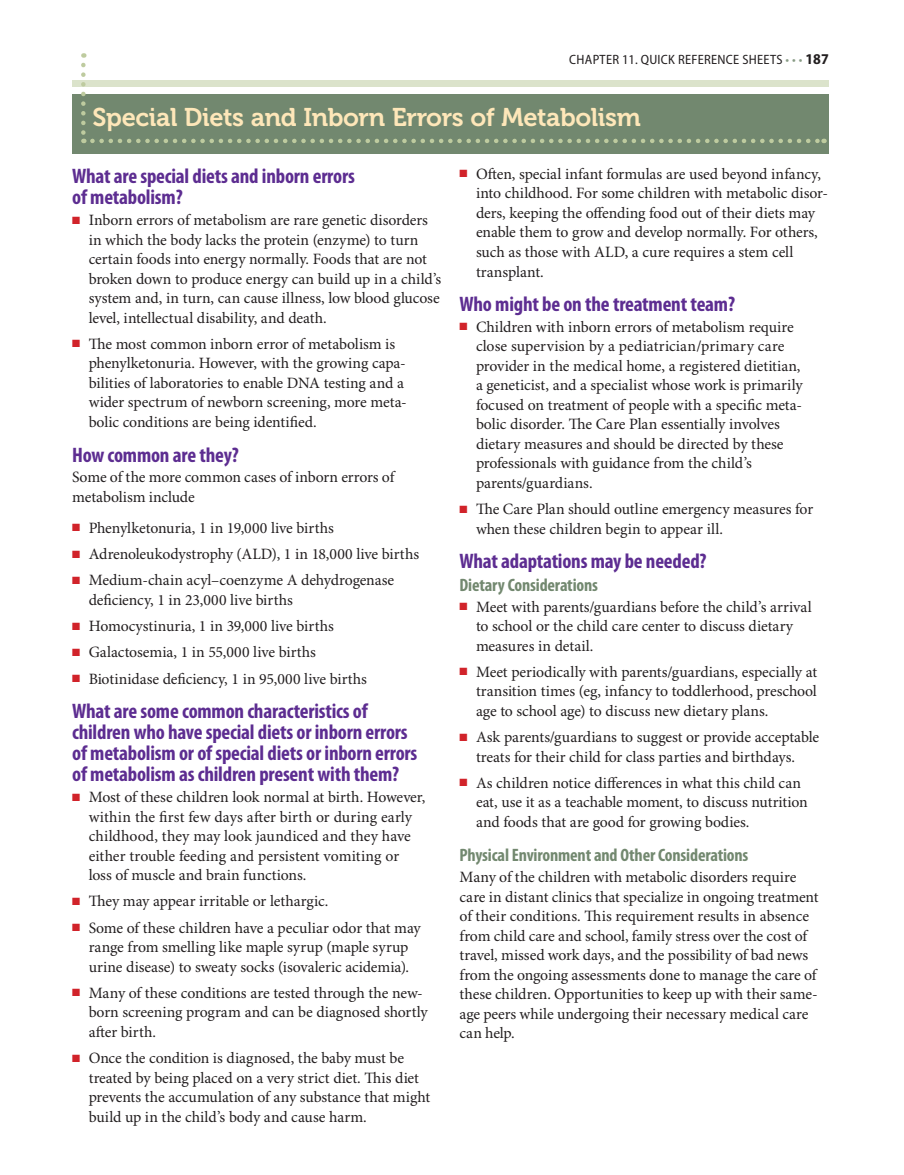
<style>
.page{position:relative;width:904px;height:1175px;background:#fff}
.page>*{position:absolute;margin:0;border:0;box-sizing:border-box;transform-origin:0 0}
.t1{font:25.5px "Museo 700";letter-spacing:-.015em;color:#fee7b9}
.t2{font:700 condensed 21px/21px "Myriad Pro";letter-spacing:-.01em;color:#5d2d91}
.t3{font:700 condensed 18px "Myriad Pro";letter-spacing:-.01em;color:#72886f}
.t4{font:15.75px/19.5px "Minion Pro";letter-spacing:-.005em;color:#231f20}
.t5{font:semi-condensed 13.5px "Myriad Pro";letter-spacing:.02em;color:#231f20}
.t6{font:10.5px "Zapf Dingbats ITC";color:#d1232a}
.s1{color:#899c86}
.s2{font-weight:700;font-size:15px}
.s3{color:#d1232a}
</style>
<div class="page">
<div style="left:72px;top:80px;width:756px;height:7px;background:#dbe3cb"></div>
<div style="left:72px;top:94px;width:756px;height:59px;background:#72886f"></div>
<svg style="left:81px;top:65px;width:5px;height:78px"></svg>
<svg style="left:92px;top:139px;width:732px;height:4px"></svg>
<p class="t5" style="left:569px;top:53px;width:261px">CHAPTER 11. QUICK REFERENCE SHEETS <span class="s1">• • •</span> <span class="s2">187</span></p>
<h1 class="t1" style="left:92px;top:103px;width:549px">Special Diets and Inborn Errors of Metabolism</h1>
<h2 class="t2" style="left:72px;top:166px;width:284px">What are special diets and inborn errors of metabolism?</h2>
<p class="t4" style="left:89px;top:211px;width:354px;text-indent:-16px"><span class="s3">■</span> Inborn errors of metabolism are rare genetic disorders in which the body lacks the protein (enzyme) to turn certain foods into energy normally. Foods that are not broken down to produce energy can build up in a child’s system and, in turn, can cause illness, low blood glucose level, intellectual disability, and death.</p>
<p class="t4" style="left:89px;top:335px;width:319px;text-indent:-16px"><span class="s3">■</span> The most common inborn error of metabolism is phenylketonuria. However, with the growing capa&shy;bilities of laboratories to enable DNA testing and a wider spectrum of newborn screening, more meta&shy;bolic conditions are being identified.</p>
<h2 class="t2" style="left:72px;top:444px;width:168px">How common are they?</h2>
<p class="t4" style="left:72px;top:468px;width:323px">Some of the more common cases of inborn errors of metabolism include</p>
<p class="t4" style="left:72px;top:518px;width:263px"><span class="s3">■</span> Phenylketonuria, 1 in 19,000 live births</p>
<p class="t4" style="left:72px;top:545px;width:348px"><span class="s3">■</span> Adrenoleukodystrophy (ALD), 1 in 18,000 live births</p>
<p class="t4" style="left:89px;top:571px;width:307px;text-indent:-16px"><span class="s3">■</span> Medium-chain acyl–coenzyme A dehydrogenase deficiency, 1 in 23,000 live births</p>
<p class="t4" style="left:72px;top:617px;width:263px"><span class="s3">■</span> Homocystinuria, 1 in 39,000 live births</p>
<p class="t4" style="left:72px;top:643px;width:245px"><span class="s3">■</span> Galactosemia, 1 in 55,000 live births</p>
<p class="t4" style="left:72px;top:669px;width:296px"><span class="s3">■</span> Biotinidase deficiency, 1 in 95,000 live births</p>
<h2 class="t2" style="left:72px;top:701px;width:346px">What are some common characteristics of children who have special diets or inborn errors of metabolism or of special diets or inborn errors of metabolism as children present with them?</h2>
<p class="t4" style="left:89px;top:787px;width:338px;text-indent:-16px"><span class="s3">■</span> Most of these children look normal at birth. However, within the first few days after birth or during early childhood, they may look jaundiced and they have either trouble feeding and persistent vomiting or loss of muscle and brain functions.</p>
<p class="t4" style="left:72px;top:892px;width:257px"><span class="s3">■</span> They may appear irritable or lethargic.</p>
<p class="t4" style="left:72px;top:918px;width:350px;text-align:center"><span class="s3">■</span> Some of these children have a peculiar odor that may range from smelling like maple syrup (maple syrup urine disease) to sweaty socks (isovaleric acidemia).</p>
<p class="t4" style="left:89px;top:983px;width:340px;text-indent:-16px"><span class="s3">■</span> Many of these conditions are tested through the new&shy;born screening program and can be diagnosed shortly after birth.</p>
<p class="t4" style="left:89px;top:1048px;width:343px;text-indent:-16px"><span class="s3">■</span> Once the condition is diagnosed, the baby must be treated by being placed on a very strict diet. This diet prevents the accumulation of any substance that might build up in the child’s body and cause harm.</p>
<p class="t4" style="left:476px;top:165px;width:353px;text-indent:-16px"><span class="s3">■</span> Often, special infant formulas are used beyond infancy, into childhood. For some children with metabolic disor&shy;ders, keeping the offending food out of their diets may enable them to grow and develop normally. For others, such as those with ALD, a cure requires a stem cell transplant.</p>
<h2 class="t2" style="left:459px;top:294px;width:277px">Who might be on the treatment team?</h2>
<p class="t4" style="left:476px;top:318px;width:328px;text-indent:-16px"><span class="s3">■</span> Children with inborn errors of metabolism require close supervision by a pediatrician/primary care provider in the medical home, a registered dietitian, a geneticist, and a specialist whose work is primarily focused on treatment of people with a specific meta&shy;bolic disorder. The Care Plan essentially involves dietary measures and should be directed by these professionals with guidance from the child’s parents/guardians.</p>
<p class="t6" style="left:467px;top:504px;width:4px">■</p>
<p class="t4" style="left:476px;top:500px;width:338px;text-indent:-16px"><span class="s3">■</span> The Care Plan should outline emergency measures for when these children begin to appear ill.</p>
<h2 class="t2" style="left:459px;top:551px;width:248px">What adaptations may be needed?</h2>
<p class="t3" style="left:459px;top:574px;width:140px">Dietary Considerations</p>
<p class="t6" style="left:467px;top:601px;width:4px">■</p>
<p class="t4" style="left:476px;top:597px;width:337px;text-indent:-16px"><span class="s3">■</span> Meet with parents/guardians before the child’s arrival to school or the child care center to discuss dietary measures in detail.</p>
<p class="t6" style="left:467px;top:666px;width:4px">■</p>
<p class="t4" style="left:476px;top:662px;width:342px;text-align:justify;text-indent:-16px"><span class="s3">■</span> Meet periodically with parents/guardians, especially at transition times (eg, infancy to toddlerhood, preschool age to school age) to discuss new dietary plans.</p>
<p class="t6" style="left:467px;top:732px;width:4px">■</p>
<p class="t4" style="left:459px;top:728px;width:361px;text-align:center"><span class="s3">■</span> Ask parents/guardians to suggest or provide acceptable treats for their child for class parties and birthdays.</p>
<p class="t6" style="left:467px;top:777px;width:4px">■</p>
<p class="t4" style="left:476px;top:773px;width:333px;text-indent:-16px"><span class="s3">■</span> As children notice differences in what this child can eat, use it as a teachable moment, to discuss nutrition and foods that are good for growing bodies.</p>
<p class="t3" style="left:459px;top:845px;width:290px">Physical Environment and Other Considerations</p>
<p class="t4" style="left:459px;top:868px;width:360px">Many of the children with metabolic disorders require care in distant clinics that specialize in ongoing treatment of their conditions. This requirement results in absence from child care and school, family stress over the cost of travel, missed work days, and the possibility of bad news from the ongoing assessments done to manage the care of these children. Opportunities to keep up with their same&shy;age peers while undergoing their necessary medical care can help.</p>
</div>
